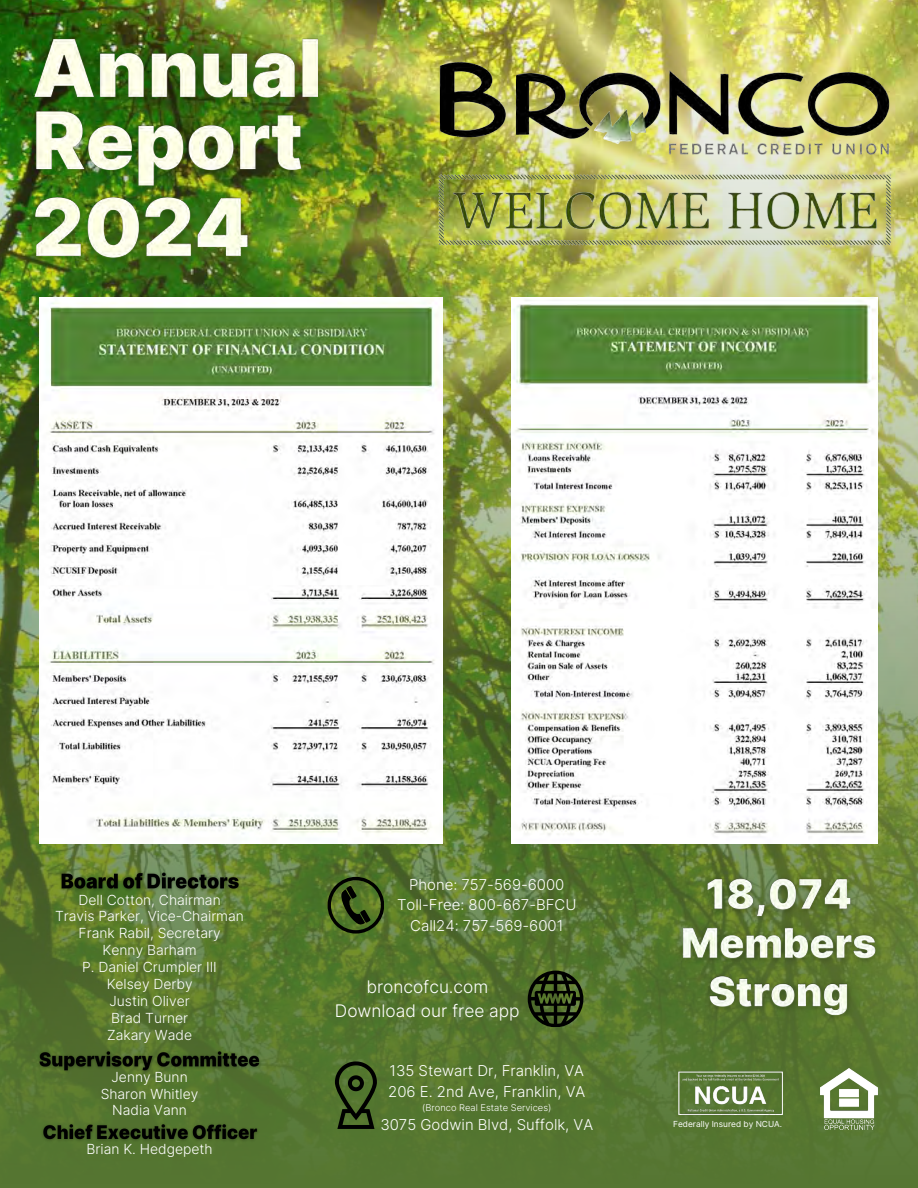
<style>
.page{position:relative;width:918px;height:1188px;background:#fff}
.page>*{position:absolute;margin:0;border:0;box-sizing:border-box;transform-origin:0 0}
.t1{font:300 17.25px/23.7px "Inter";color:#fff;text-align:center}
.t2{font:300 15px/20.2px "Inter";color:#fff;text-align:center}
.t3{font:300 13.95px/16.8px "Inter";color:#fff;text-align:center}
.t4{font:300 9.3px "Inter";color:#fff}
.t5{font:8.4px "Inter";color:#fff}
</style>
<div class="page">
<img style="left:0;top:0;width:918px;height:1188px">
<svg style="left:328px;top:877px;width:56px;height:56px;background:#3d551d"></svg>
<svg style="left:528px;top:971px;width:55px;height:56px;background:#2e3d19"></svg>
<svg style="left:335px;top:1061px;width:42px;height:68px;background:#364c1e"></svg>
<img style="left:388px;top:21px;width:530px;height:176px">
<img style="left:430px;top:167px;width:468px;height:86px">
<img style="left:677px;top:1070px;width:107px;height:46px">
<img style="left:820px;top:1068px;width:58px;height:61px">
<img style="left:512px;top:297px;width:365px;height:546px">
<img style="left:40px;top:297px;width:403px;height:546px">
<img style="left:37px;top:1120px;width:225px;height:26px">
<img style="left:15px;top:22px;width:323px;height:187px">
<img style="left:16px;top:179px;width:251px;height:102px">
<img style="left:54px;top:867px;width:190px;height:30px">
<img style="left:35px;top:1047px;width:231px;height:29px">
<img style="left:672px;top:869px;width:215px;height:158px">
<h4 class="t3" style="left:55px;top:891px;width:190px">Dell Cotton, Chairman<br>Travis Parker, Vice-Chairman<br>Frank Rabil, Secretary<br>Kenny Barham<br>P. Daniel Crumpler III<br>Kelsey Derby<br>Justin Oliver<br>Brad Turner<br>Zakary Wade</h4>
<h5 class="t3" style="left:101px;top:1068px;width:99px">Jenny Bunn<br>Sharon Whitley<br>Nadia Vann</h5>
<h5 class="t3" style="left:87px;top:1140px;width:128px">Brian K. Hedgepeth</h5>
<p class="t2" style="left:397px;top:874px;width:181px">Phone: 757-569-6000<br>Toll-Free: 800-667-BFCU<br>Call24: 757-569-6001</p>
<h5 class="t1" style="left:335px;top:975px;width:186px">broncofcu.com<br>Download our free app</h5>
<p class="t2" style="left:388px;top:1060px;width:199px;line-height:21px;text-align:left">135 Stewart Dr, Franklin, VA<br>206 E. 2nd Ave, Franklin, VA</p>
<p class="t4" style="left:422px;top:1102px;width:131px">(Bronco Real Estate Services)</p>
<p class="t2" style="left:380px;top:1115px;width:214px">3075 Godwin Blvd, Suffolk, VA</p>
<p class="t5" style="left:673px;top:1119px;width:110px">Federally Insured by NCUA.</p>
</div>
